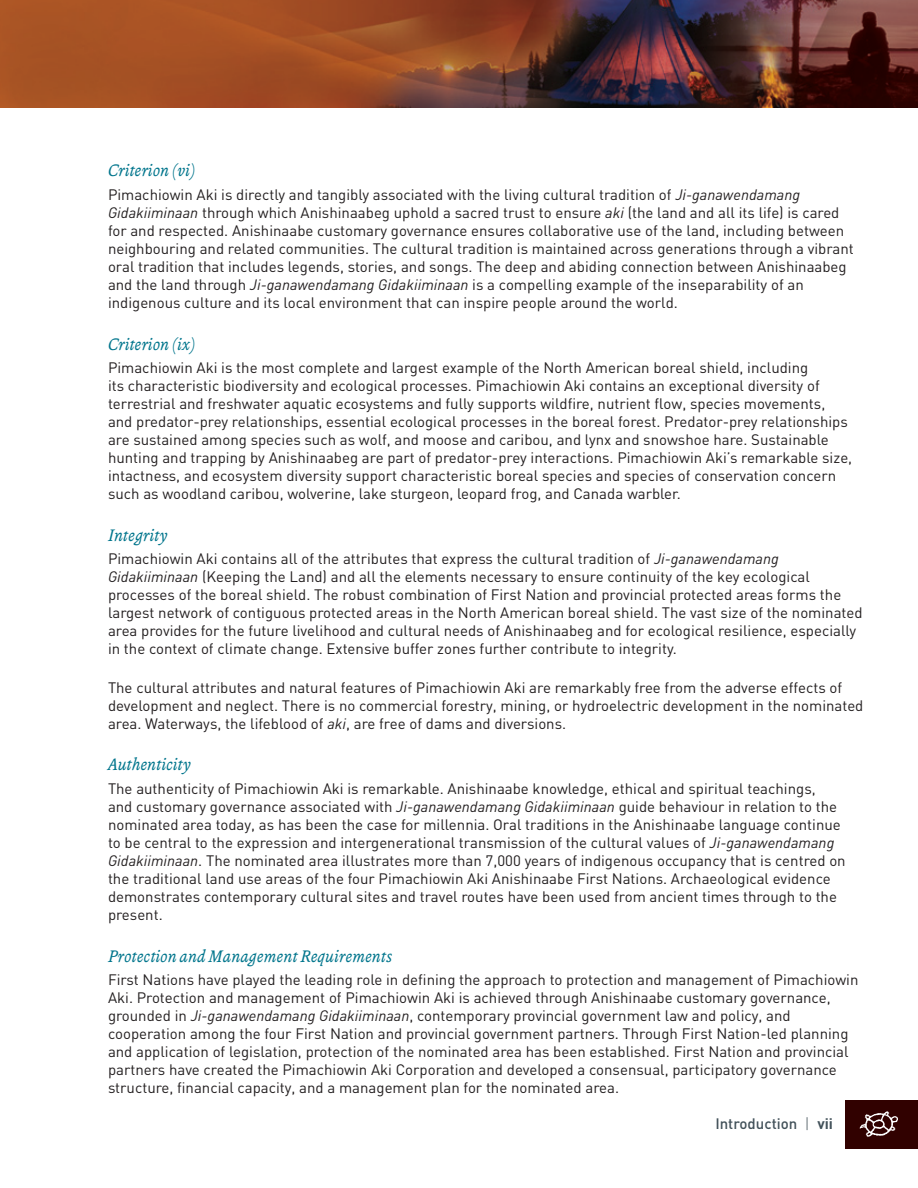
<style>
.page{position:relative;width:918px;height:1188px;background:#fff}
.page>*{position:absolute;margin:0;border:0;box-sizing:border-box;transform-origin:0 0}
.t1{font:italic 18px "Andralis ND Os F";color:#00758c}
.t2{font:15px/18px "DIN";color:#231f20}
.t3{font:500 15px "DIN";color:#425159}
.s1{font-style:italic}
.s2{font-weight:300}
.s3{font-weight:700}
</style>
<div class="page">
<div style="left:845px;top:1100px;width:73px;height:48px;background:#310100"></div>
<svg style="left:860px;top:1111px;width:38px;height:26px"></svg>
<img style="left:0;top:0;width:918px;height:108px">
<p class="t1" style="left:108px;top:161px;width:89px">Criterion (vi)</p>
<p class="t2" style="left:108px;top:185px;width:747px">Pimachiowin Aki is directly and tangibly associated with the living cultural tradition of <span class="s1">Ji-ganawendamang Gidakiiminaan</span> through which Anishinaabeg uphold a sacred trust to ensure <span class="s1">aki</span> (the land and all its life) is cared for and respected. Anishinaabe customary governance ensures collaborative use of the land, including between neighbouring and related communities. The cultural tradition is maintained across generations through a vibrant oral tradition that includes legends, stories, and songs. The deep and abiding connection between Anishinaabeg and the land through <span class="s1">Ji-ganawendamang Gidakiiminaan</span> is a compelling example of the inseparability of an indigenous culture and its local environment that can inspire people around the world.</p>
<p class="t1" style="left:108px;top:334px;width:89px">Criterion (ix)</p>
<p class="t2" style="left:108px;top:358px;width:746px">Pimachiowin Aki is the most complete and largest example of the North American boreal shield, including<br>its characteristic biodiversity and ecological processes. Pimachiowin Aki contains an exceptional diversity of terrestrial and freshwater aquatic ecosystems and fully supports wildfire, nutrient flow, species movements, and predator-prey relationships, essential ecological processes in the boreal forest. Predator-prey relationships are sustained among species such as wolf, and moose and caribou, and lynx and snowshoe hare. Sustainable hunting and trapping by Anishinaabeg are part of predator-prey interactions. Pimachiowin Aki’s remarkable size, intactness, and ecosystem diversity support characteristic boreal species and species of conservation concern such as woodland caribou, wolverine, lake sturgeon, leopard frog, and Canada warbler.</p>
<p class="t1" style="left:108px;top:526px;width:61px">Integrity</p>
<p class="t2" style="left:108px;top:550px;width:756px">Pimachiowin Aki contains all of the attributes that express the cultural tradition of <span class="s1">Ji-ganawendamang Gidakiiminaan</span> (Keeping the Land) and all the elements necessary to ensure continuity of the key ecological processes of the boreal shield. The robust combination of First Nation and provincial protected areas forms the largest network of contiguous protected areas in the North American boreal shield. The vast size of the nominated area provides for the future livelihood and cultural needs of Anishinaabeg and for ecological resilience, especially in the context of climate change. Extensive buffer zones further contribute to integrity.</p>
<p class="t2" style="left:108px;top:678px;width:757px">The cultural attributes and natural features of Pimachiowin Aki are remarkably free from the adverse effects of development and neglect. There is no commercial forestry, mining, or hydroelectric development in the nominated area. Waterways, the lifeblood of <span class="s1">aki</span>, are free of dams and diversions.</p>
<p class="t1" style="left:108px;top:755px;width:84px">Authenticity</p>
<p class="t2" style="left:108px;top:779px;width:739px">The authenticity of Pimachiowin Aki is remarkable. Anishinaabe knowledge, ethical and spiritual teachings,<br>and customary governance associated with <span class="s1">Ji-ganawendamang Gidakiiminaan</span> guide behaviour in relation to the nominated area today, as has been the case for millennia. Oral traditions in the Anishinaabe language continue to be central to the expression and intergenerational transmission of the cultural values of <span class="s1">Ji-ganawendamang Gidakiiminaan</span>. The nominated area illustrates more than 7,000 years of indigenous occupancy that is centred on the traditional land use areas of the four Pimachiowin Aki Anishinaabe First Nations. Archaeological evidence demonstrates contemporary cultural sites and travel routes have been used from ancient times through to the present.</p>
<p class="t1" style="left:108px;top:946px;width:286px">Protection and Management Requirements</p>
<p class="t2" style="left:108px;top:970px;width:752px">First Nations have played the leading role in defining the approach to protection and management of Pimachiowin Aki. Protection and management of Pimachiowin Aki is achieved through Anishinaabe customary governance, grounded in <span class="s1">Ji-ganawendamang Gidakiiminaan</span>, contemporary provincial government law and policy, and cooperation among the four First Nation and provincial government partners. Through First Nation-led planning and application of legislation, protection of the nominated area has been established. First Nation and provincial partners have created the Pimachiowin Aki Corporation and developed a consensual, participatory governance structure, financial capacity, and a management plan for the nominated area.</p>
<p class="t3" style="left:715px;top:1114px;width:119px">Introduction <span class="s2">|</span> <span class="s3">vii</span></p>
</div>
